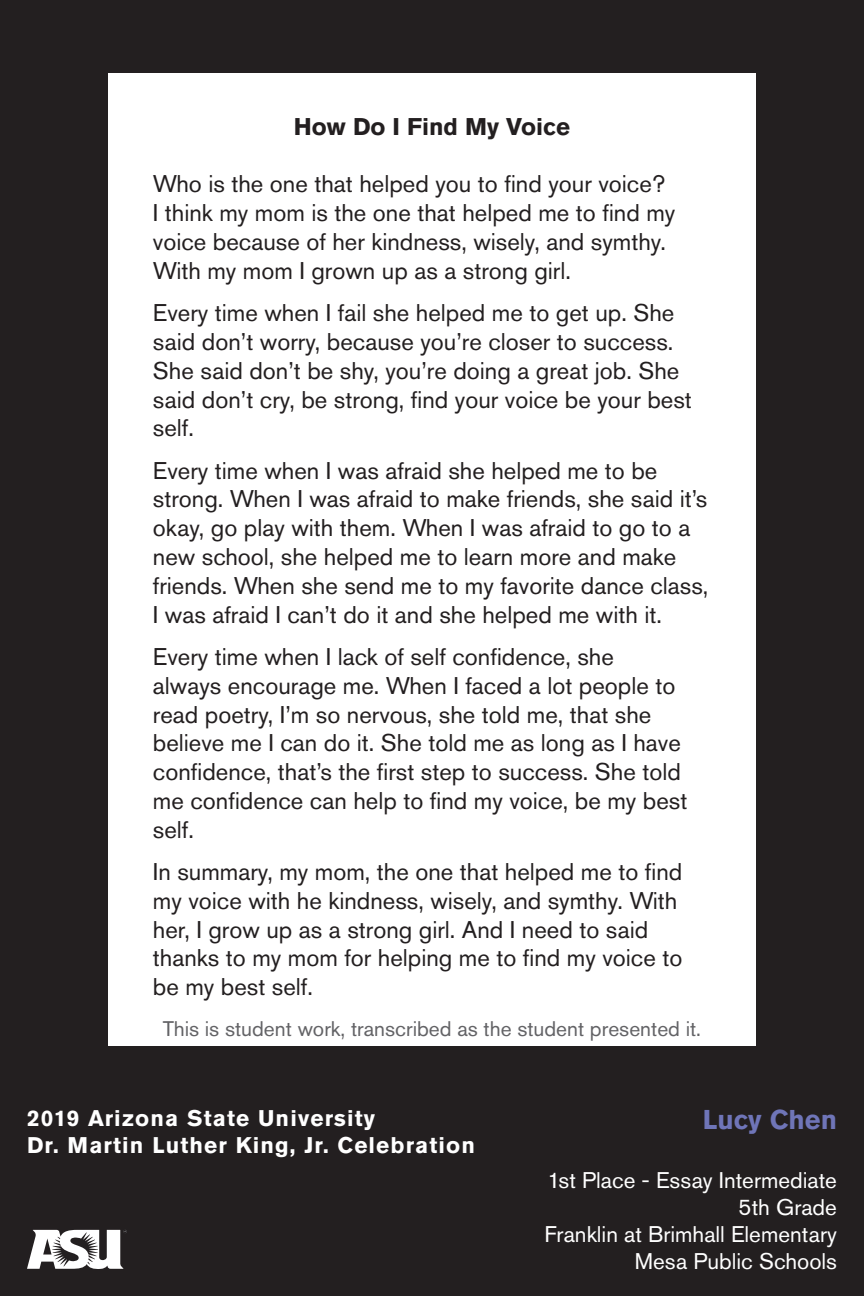
<style>
.page{position:relative;width:864px;height:1296px;background:#231f20}
.page>*{position:absolute;margin:0;border:0;box-sizing:border-box;transform-origin:0 0}
.t1{font:700 27px "Akzidenz Grotesk Std";color:#6f75b8}
.t2{font:24px/28.8px "Akzidenz Grotesk Std";color:#231f20}
.t3{font:700 24px "Akzidenz Grotesk Std";color:#231f20}
.t4{font:22.5px "Akzidenz Grotesk Std";color:#fff}
.t5{font:700 22.5px/27px "Akzidenz Grotesk Std";letter-spacing:.05em;color:#fff}
.t6{font:21px "Akzidenz Grotesk Std";color:#636366}
</style>
<div class="page">
<div style="left:108px;top:73px;width:648px;height:972px;background:#fff"></div>
<svg style="left:27px;top:1230px;width:100px;height:39px"></svg>
<p class="t3" style="left:294px;top:113px;width:278px">How Do I Find My Voice</p>
<p class="t2" style="left:153px;top:169px;width:524px">Who is the one that helped you to find your voice?<br>I think my mom is the one that helped me to find my voice because of her kindness, wisely, and symthy.<br>With my mom I grown up as a strong girl.</p>
<p class="t2" style="left:153px;top:298px;width:541px">Every time when I fail she helped me to get up. She said don’t worry, because you’re closer to success.<br>She said don’t be shy, you’re doing a great job. She said don’t cry, be strong, find your voice be your best self.</p>
<p class="t2" style="left:153px;top:456px;width:557px">Every time when I was afraid she helped me to be strong. When I was afraid to make friends, she said it’s okay, go play with them. When I was afraid to go to a new school, she helped me to learn more and make friends. When she send me to my favorite dance class, I was afraid I can’t do it and she helped me with it.</p>
<p class="t2" style="left:153px;top:642px;width:536px">Every time when I lack of self confidence, she always encourage me. When I faced a lot people to read poetry, I’m so nervous, she told me, that she believe me I can do it. She told me as long as I have confidence, that’s the first step to success. She told me confidence can help to find my voice, be my best self.</p>
<p class="t2" style="left:153px;top:857px;width:531px">In summary, my mom, the one that helped me to find my voice with he kindness, wisely, and symthy. With her, I grow up as a strong girl. And I need to said thanks to my mom for helping me to find my voice to be my best self.</p>
<p class="t6" style="left:163px;top:1016px;width:540px">This is student work, transcribed as the student presented it.</p>
<p class="t5" style="left:27px;top:1105px;width:450px">2019 Arizona State University<br>Dr. Martin Luther King, Jr. Celebration</p>
<p class="t1" style="left:703px;top:1104px;width:136px">Lucy Chen</p>
<p class="t4" style="left:547px;top:1167px;width:291px">1st Place - Essay Intermediate</p>
<p class="t4" style="left:739px;top:1194px;width:100px">5th Grade</p>
<p class="t4" style="left:544px;top:1221px;width:294px">Franklin at Brimhall Elementary</p>
<p class="t4" style="left:635px;top:1248px;width:204px">Mesa Public Schools</p>
</div>
